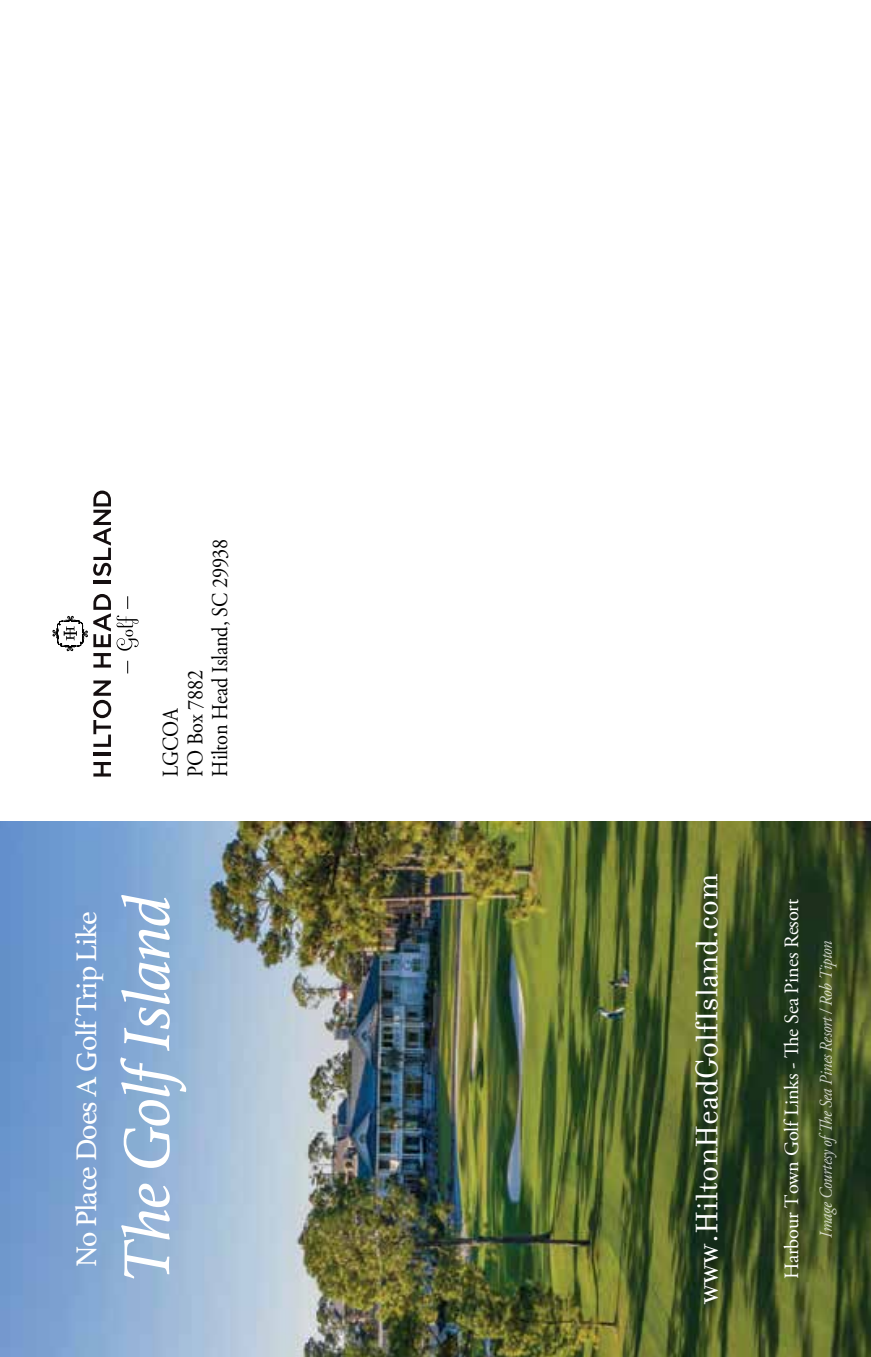
<style>
.page{position:relative;width:871px;height:1357px;background:#fff}
.page>*{position:absolute;margin:0;border:0;box-sizing:border-box;transform-origin:0 0}
.t1{font:italic 68.4px "Athelas";letter-spacing:-.02em;color:#fff}
.t2{font:33.75px "Filosofia";color:#fff}
.t3{font:29.7px "Athelas";letter-spacing:-.03em;color:#fff}
.t4{font:22.5px/24.8px "Adobe Garamond Pro";letter-spacing:-.01em;color:#000;scale:.9 1}
.t5{font:20.25px "Adobe Garamond Pro";letter-spacing:-.01em;color:#fff}
.t6{font:italic 18px "Adobe Garamond Pro";letter-spacing:-.02em;color:#fff;scale:.9 1}
</style>
<div class="page">
<img style="left:0;top:821px;width:871px;height:536px">
<svg style="left:93px;top:762px;width:18px;height:14px"></svg>
<hr style="left:93px;top:753px;width:18px;height:3px;background:#140e0f">
<svg style="left:93px;top:680px;width:18px;height:67px"></svg>
<svg style="left:53px;top:594px;width:58px;height:73px"></svg>
<hr style="left:93px;top:580px;width:18px;height:3px;background:#140e0f">
<svg style="left:93px;top:490px;width:18px;height:86px"></svg>
<svg style="left:117px;top:615px;width:22px;height:36px"></svg>
<svg style="left:127px;top:661px;width:1px;height:12px"></svg>
<svg style="left:127px;top:596px;width:1px;height:13px"></svg>
<p class="t4" style="left:159px;top:776px;width:266px;rotate:-90deg">LGCOA<br>PO Box 7882<br>Hilton Head Island, SC 29938</p>
<h3 class="t3" style="left:63px;top:1266px;width:357px;rotate:-90deg">No Place Does A Golf Trip Like</h3>
<h1 class="t1" style="left:93px;top:1284px;width:391px;rotate:-90deg">The GolfIsland</h1>
<h2 class="t2" style="left:688px;top:1304px;width:431px;rotate:-90deg">www.HiltonHeadGolfIsland.com</h2>
<p class="t5" style="left:780px;top:1279px;width:382px;rotate:-90deg">Harbour Town Golf Links - The Sea Pines Resort</p>
<p class="t6" style="left:815px;top:1237px;width:331px;rotate:-90deg">Image Courtesy ofThe Sea Pines Resort / Rob Tipton</p>
</div>
